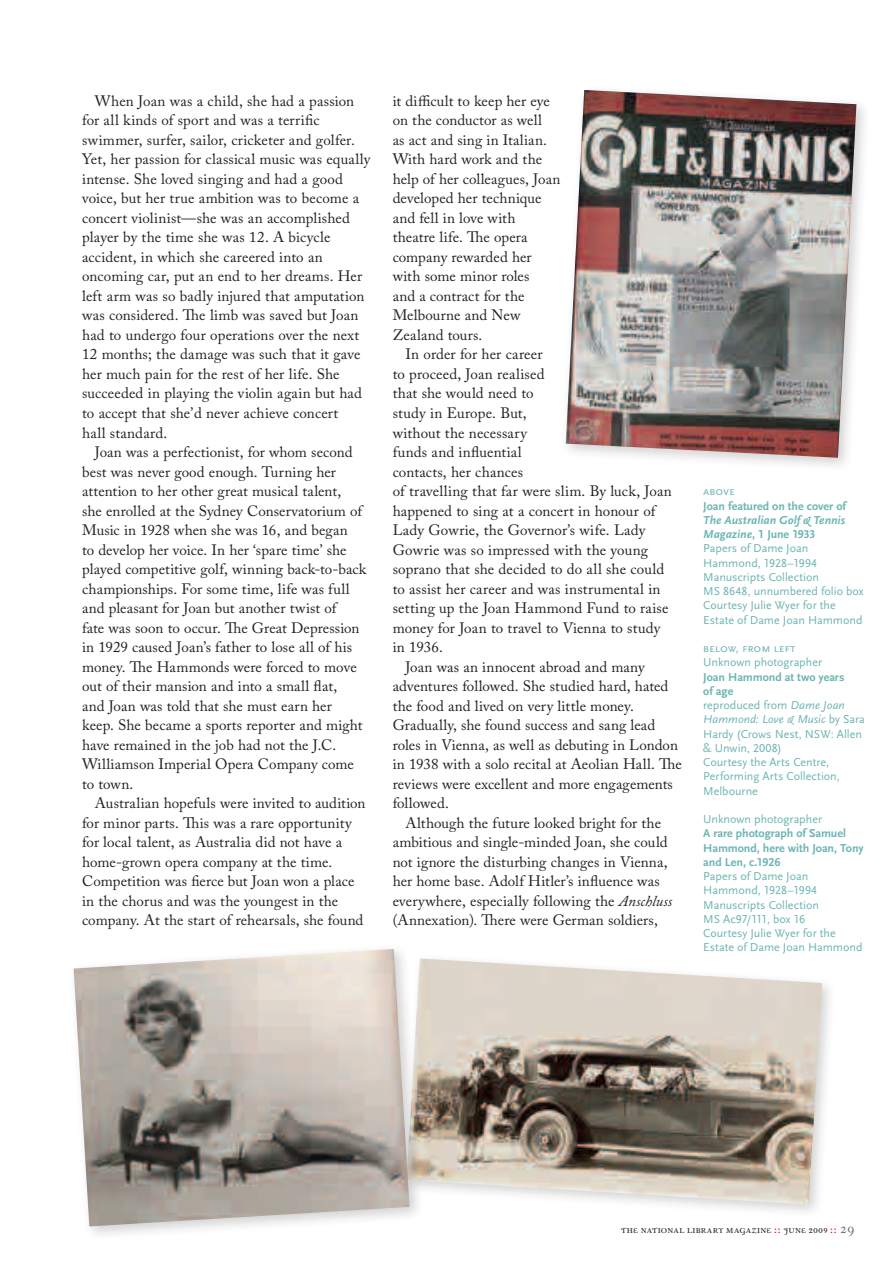
<style>
.page{position:relative;width:896px;height:1266px;background:#fff}
.page>*{position:absolute;margin:0;border:0;box-sizing:border-box;transform-origin:0 0}
.t1{font:15px/19.5px "Adobe Caslon Pro";letter-spacing:.005em;color:#231f20}
.t2{font:12px/14.2px "Scala Sans LF";color:#6db5b2}
.t3{font:700 12px/14.2px "Scala Sans LF";letter-spacing:-.005em;color:#6db5b2}
.t4{font:12px "Scala Sans LF Caps";color:#6db5b2}
.t5{font:10.5px "Aquamarine Smallercaps OT";letter-spacing:.02em;color:#231f20}
.s1{font-style:italic}
.s2{font-weight:700;font-style:italic}
.s3{font-weight:700}
.s4{font-family:"Adobe Caslon Pro";font-weight:600;color:#d7171f}
.s5{font-family:"Adobe Caslon Pro";font-size:15px;color:#6c6d70}
</style>
<div class="page">
<div style="left:400px;top:952px;width:443px;height:274px;background:#231f20;opacity:.2"></div>
<img style="left:431px;top:958px;width:391px;height:246px">
<div style="left:67px;top:942px;width:364px;height:305px;background:#231f20;opacity:.2"></div>
<img style="left:74px;top:948px;width:335px;height:278px">
<div style="left:559px;top:84px;width:319px;height:395px;background:#231f20;opacity:.2"></div>
<img style="left:565px;top:90px;width:291px;height:368px">
<p class="t1" style="left:82px;top:91px;width:290px;text-indent:13px">When Joan was a child, she had a passion for all kinds of sport and was a terrific swimmer, surfer, sailor, cricketer and golfer.<br>Yet, her passion for classical music was equally intense. She loved singing and had a good voice, but her true ambition was to become a concert violinist—she was an accomplished player by the time she was 12. A bicycle accident, in which she careered into an oncoming car, put an end to her dreams. Her left arm was so badly injured that amputation was considered. The limb was saved but Joan had to undergo four operations over the next 12 months; the damage was such that it gave her much pain for the rest of her life. She succeeded in playing the violin again but had to accept that she’d never achieve concert<br>hall standard.</p>
<p class="t1" style="left:82px;top:442px;width:286px;text-indent:13px">Joan was a perfectionist, for whom second best was never good enough. Turning her attention to her other great musical talent,<br>she enrolled at the Sydney Conservatorium of Music in 1928 when she was 16, and began<br>to develop her voice. In her ‘spare time’ she played competitive golf, winning back-to-back championships. For some time, life was full and pleasant for Joan but another twist of<br>fate was soon to occur. The Great Depression in 1929 caused Joan’s father to lose all of his money. The Hammonds were forced to move out of their mansion and into a small flat,<br>and Joan was told that she must earn her keep. She became a sports reporter and might have remained in the job had not the J.C.<br>Williamson Imperial Opera Company come to town.</p>
<p class="t1" style="left:82px;top:793px;width:285px;text-indent:13px">Australian hopefuls were invited to audition for minor parts. This was a rare opportunity for local talent, as Australia did not have a home-grown opera company at the time.<br>Competition was fierce but Joan won a place in the chorus and was the youngest in the company. At the start of rehearsals, she found</p>
<p class="t1" style="left:392px;top:91px;width:169px">it difficult to keep her eye on the conductor as well<br>as act and sing in Italian.<br>With hard work and the help of her colleagues, Joan developed her technique and fell in love with theatre life. The opera company rewarded her with some minor roles<br>and a contract for the<br>Melbourne and New<br>Zealand tours.</p>
<p class="t1" style="left:405px;top:344px;width:138px">In order for her career</p>
<p class="t1" style="left:392px;top:364px;width:153px">to proceed, Joan realised</p>
<p class="t1" style="left:392px;top:383px;width:142px">that she would need to</p>
<p class="t1" style="left:392px;top:403px;width:136px">study in Europe. But,</p>
<p class="t1" style="left:392px;top:422px;width:136px">without the necessary</p>
<p class="t1" style="left:392px;top:442px;width:131px">funds and influential</p>
<p class="t1" style="left:392px;top:461px;width:132px">contacts, her chances</p>
<p class="t1" style="left:392px;top:481px;width:280px">of travelling that far were slim. By luck, Joan</p>
<p class="t1" style="left:392px;top:500px;width:266px">happened to sing at a concert in honour of</p>
<p class="t1" style="left:392px;top:520px;width:255px">Lady Gowrie, the Governor’s wife. Lady</p>
<p class="t1" style="left:392px;top:539px;width:257px">Gowrie was so impressed with the young</p>
<p class="t1" style="left:392px;top:559px;width:273px">soprano that she decided to do all she could</p>
<p class="t1" style="left:392px;top:578px;width:269px">to assist her career and was instrumental in</p>
<p class="t1" style="left:392px;top:598px;width:277px">setting up the Joan Hammond Fund to raise</p>
<p class="t1" style="left:392px;top:617px;width:269px">money for Joan to travel to Vienna to study</p>
<p class="t1" style="left:392px;top:637px;width:52px">in 1936.</p>
<p class="t1" style="left:405px;top:656px;width:241px">Joan was an innocent abroad and many</p>
<p class="t1" style="left:392px;top:676px;width:277px">adventures followed. She studied hard, hated</p>
<p class="t1" style="left:392px;top:695px;width:243px">the food and lived on very little money.</p>
<p class="t1" style="left:392px;top:715px;width:264px">Gradually, she found success and sang lead</p>
<p class="t1" style="left:392px;top:734px;width:287px">roles in Vienna, as well as debuting in London</p>
<p class="t1" style="left:392px;top:754px;width:291px">in 1938 with a solo recital at Aeolian Hall. The</p>
<p class="t1" style="left:392px;top:773px;width:282px">reviews were excellent and more engagements</p>
<p class="t1" style="left:392px;top:793px;width:58px">followed.</p>
<p class="t1" style="left:405px;top:812px;width:257px">Although the future looked bright for the</p>
<p class="t1" style="left:392px;top:832px;width:276px">ambitious and single-minded Joan, she could</p>
<p class="t1" style="left:392px;top:851px;width:276px">not ignore the disturbing changes in Vienna,</p>
<p class="t1" style="left:392px;top:871px;width:268px">her home base. Adolf Hitler’s influence was</p>
<p class="t1" style="left:392px;top:890px;width:281px">everywhere, especially following the <span class="s1">Anschluss</span></p>
<p class="t1" style="left:392px;top:910px;width:267px">(Annexation). There were German soldiers,</p>
<p class="t4" style="left:703px;top:485px;width:33px">above</p>
<p class="t3" style="left:703px;top:499px;width:146px">Joan featured on the cover of</p>
<p class="t2" style="left:703px;top:513px;width:162px"><span class="s2">The Australian Golf &amp; Tennis<br>Magazine</span><span class="s3">, 1 June 1933<br></span>Papers of Dame Joan<br>Hammond, 1928–1994<br>M anuscripts Collection<br>MS 8648, unnumbered folio box<br>Courtesy Julie Wyer for the<br>Estate of Dame Joan Hammond</p>
<p class="t4" style="left:703px;top:641px;width:94px">below, from left</p>
<p class="t2" style="left:703px;top:655px;width:120px">Unknown photographer</p>
<p class="t2" style="left:703px;top:669px;width:163px"><span class="s3">Joan Hammond at two years<br>of age<br></span>reproduced from <span class="s1">Dame Joan<br>Hammond: Love &amp; Music</span> by Sara<br>Hardy (Crows Nest, NSW: Allen &amp; Unwin, 2008)<br>Courtesy the Arts Centre,<br>Performing Arts Collection,<br>Melbourne</p>
<p class="t2" style="left:703px;top:812px;width:120px">Unknown photographer</p>
<p class="t3" style="left:703px;top:826px;width:162px">A rare photograph of Samuel<br>Hammond, here with Joan, Tony and Len, c.1926</p>
<p class="t2" style="left:703px;top:869px;width:161px">Papers of Dame Joan<br>Hammond, 1928–1994<br>M anuscripts Collection<br>M S Ac97/111, box 16<br>Courtesy Julie Wyer for the<br>Estate of Dame Joan Hammond</p>
<p class="t5" style="left:621px;top:1223px;width:235px">the national library magazine <span class="s4">::</span> june 2009 <span class="s4">::</span> <span class="s5">29</span></p>
</div>
